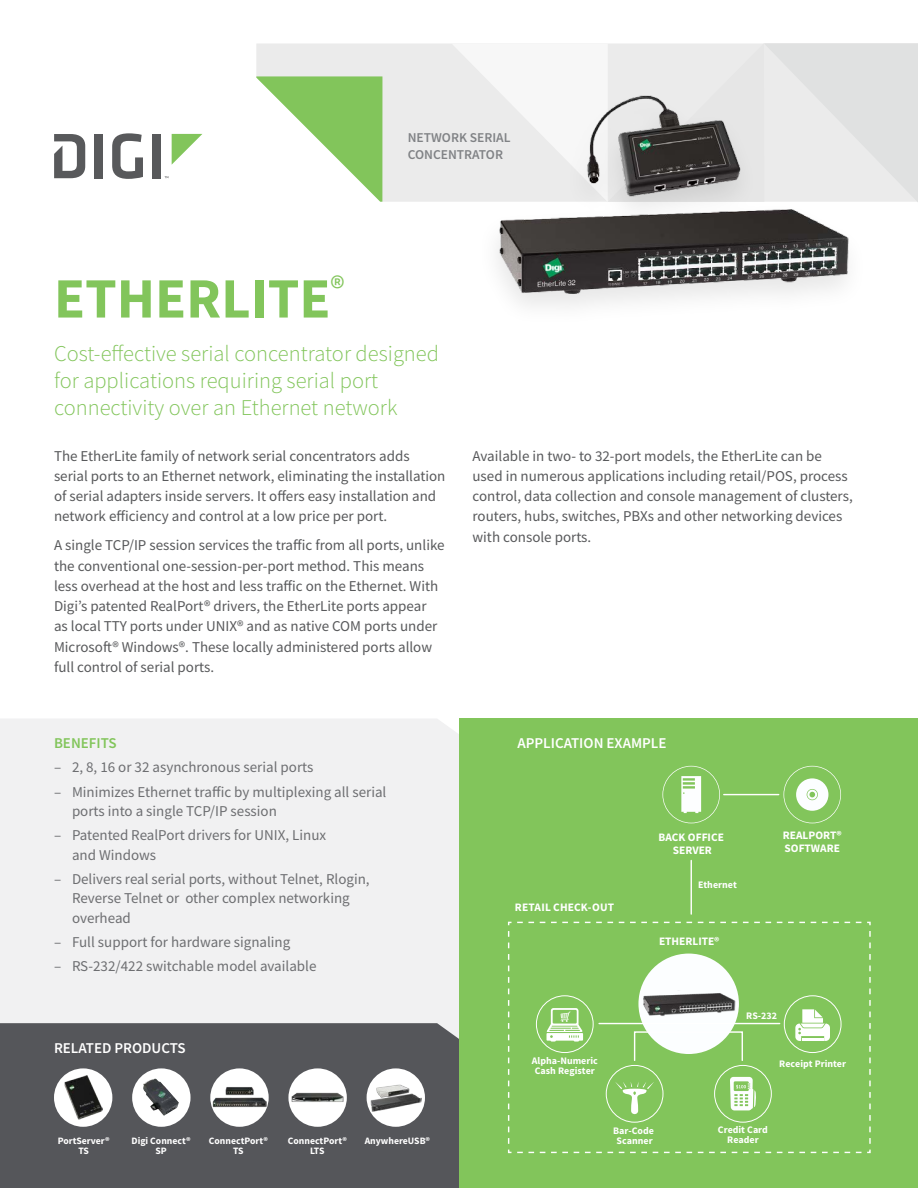
<style>
.page{position:relative;width:918px;height:1188px;background:#fff}
.page>*{position:absolute;margin:0;border:0;box-sizing:border-box;transform-origin:0 0}
.t1{font:700 57px "Source Sans Pro";color:#82c55b}
.Product_Description{font:300 22.5px/27px "Source Sans Pro";color:#82c55b}
.Body_Copy{font:15px/20.2px "Source Sans Pro";color:#58595b}
.Bullets{font:15px/19.5px "Source Sans Pro";color:#6d6e71}
.t2{font:600 15px "Source Sans Pro";color:#fff}
.t3{font:600 15px "Source Sans Pro";color:#82c55b}
.t4{font:600 13.5px/16.5px "Source Sans Pro";color:#808285}
.t5{font:700 11.4px/12.9px "Source Sans Pro";color:#fff;text-align:center}
.t6{font:700 10.05px/9.9px "Source Sans Pro";color:#fff;text-align:center}
.t7{font:700 9.75px/10.5px "Source Sans Pro";color:#fff;text-align:center}
</style>
<div class="page">
<div style="left:95px;top:134px;width:8px;height:44px;background:#58595b"></div>
<svg style="left:112px;top:133px;width:31px;height:46px"></svg>
<div style="left:152px;top:134px;width:9px;height:44px;background:#58595b"></div>
<svg style="left:172px;top:134px;width:30px;height:30px"></svg>
<svg style="left:54px;top:134px;width:31px;height:44px"></svg>
<div style="left:459px;top:718px;width:459px;height:470px;background:#82c55b"></div>
<div style="left:0;top:719px;width:459px;height:304px;background:#f1f1f2"></div>
<div style="left:0;top:1023px;width:459px;height:165px;background:#55565a"></div>
<div style="left:256px;top:44px;width:195px;height:158px;background:#ebebeb"></div>
<svg style="left:256px;top:76px;width:126px;height:126px"></svg>
<svg style="left:451px;top:43px;width:467px;height:159px;background:#e7e8e8"></svg>
<div style="left:54px;top:1068px;width:58px;height:59px;background:#fff;border-radius:50%"></div>
<img style="left:64px;top:1076px;width:38px;height:44px">
<div style="left:210px;top:1068px;width:59px;height:59px;background:#fff;border-radius:50%"></div>
<img style="left:212px;top:1086px;width:55px;height:23px">
<div style="left:367px;top:1068px;width:58px;height:59px;background:#fff;border-radius:50%"></div>
<img style="left:370px;top:1084px;width:51px;height:27px">
<div style="left:132px;top:1068px;width:59px;height:59px;background:#fff;border-radius:50%"></div>
<img style="left:143px;top:1078px;width:36px;height:38px">
<div style="left:288px;top:1068px;width:59px;height:59px;background:#fff;border-radius:50%"></div>
<img style="left:292px;top:1092px;width:51px;height:10px">
<hr style="left:691px;top:860px;width:1px;height:54px;background:#fff">
<svg style="left:662px;top:766px;width:58px;height:57px"></svg>
<svg style="left:508px;top:921px;width:363px;height:233px"></svg>
<img style="left:643px;top:990px;width:92px;height:27px">
<svg style="left:784px;top:766px;width:57px;height:57px"></svg>
<hr style="left:724px;top:794px;width:55px;height:1px;background:#fff">
<hr style="left:599px;top:1023px;width:181px;height:1px;background:#fff">
<div style="left:634px;top:1031px;width:109px;height:30px;border:1px solid #fff"></div>
<img style="left:472px;top:55px;width:407px;height:252px">
<p class="t1" style="left:54px;top:262px;width:292px">ETHERLITE<sup>®</sup></p>
<p class="t4" style="left:408px;top:129px;width:104px">NETWORK SERIAL<br>CONCENTRATOR</p>
<p class="Product_Description" style="left:54px;top:340px;width:387px">Cost-effective serial concentrator designed for applications requiring serial port connectivity over an Ethernet network</p>
<p class="Body_Copy" style="left:54px;top:445px;width:393px">The EtherLite family of network serial concentrators adds serial ports to an Ethernet network, eliminating the installation of serial adapters inside servers. It offers easy installation and network efficiency and control at a low price per port.</p>
<p class="Body_Copy" style="left:54px;top:535px;width:392px">A single TCP/IP session services the traffic from all ports, unlike the conventional one-session-per-port method. This means less overhead at the host and less traffic on the Ethernet. With Digi’s patented RealPort® drivers, the EtherLite ports appear<br>as local TTY ports under UNIX® and as native COM ports under Microsoft® Windows®. These locally administered ports allow full control of serial ports.</p>
<p class="Body_Copy" style="left:472px;top:445px;width:382px">Available in two- to 32-port models, the EtherLite can be used in numerous applications including retail/POS, process control, data collection and console management of clusters, routers, hubs, switches, PBXs and other networking devices with console ports.</p>
<p class="t3" style="left:54px;top:734px;width:64px">BENEFITS</p>
<p class="t2" style="left:518px;top:734px;width:151px">APPLICATION EXAMPLE</p>
<p class="Bullets" style="left:54px;top:758px;width:261px">– 2, 8, 16 or 32 asynchronous serial ports</p>
<p class="Bullets" style="left:72px;top:782px;width:316px;text-indent:-18px">– Minimizes Ethernet traffic by multiplexing all serial ports into a single TCP/IP session</p>
<p class="Bullets" style="left:72px;top:825px;width:256px;text-indent:-18px">– Patented RealPort drivers for UNIX, Linux and Windows</p>
<p class="Bullets" style="left:72px;top:869px;width:299px;text-indent:-18px">– Delivers real serial ports, without Telnet, Rlogin,<br>Reverse Telnet or other complex networking overhead</p>
<p class="Bullets" style="left:54px;top:932px;width:238px">– Full support for hardware signaling</p>
<p class="Bullets" style="left:54px;top:956px;width:264px">– RS-232/422 switchable model available</p>
<p class="t5" style="left:659px;top:831px;width:67px">BACK OFFICE<br>SERVER</p>
<p class="t6" style="left:698px;top:880px;width:40px">Ethernet</p>
<p class="t5" style="left:515px;top:902px;width:101px">RETAIL CHECK-OUT</p>
<p class="t5" style="left:659px;top:935px;width:62px">ETHERLITE®</p>
<p class="t5" style="left:783px;top:830px;width:60px;text-align:left">REALPORT®<br>SOFTWARE</p>
<p class="t2" style="left:54px;top:1038px;width:133px">RELATED PRODUCTS</p>
<p class="t6" style="left:532px;top:1056px;width:67px;text-align:left">Alpha-Numeric<br>Cash Register</p>
<p class="t6" style="left:746px;top:1011px;width:32px">RS-232</p>
<p class="t6" style="left:779px;top:1059px;width:68px">Receipt Printer</p>
<p class="t7" style="left:131px;top:1135px;width:61px">Digi Connect®</p>
<p class="t7" style="left:365px;top:1135px;width:67px">AnywhereUSB®</p>
<p class="t7" style="left:155px;top:1146px;width:13px">SP</p>
<p class="t7" style="left:288px;top:1135px;width:61px">ConnectPort®<br>LTS</p>
<p class="t7" style="left:58px;top:1135px;width:53px">PortServer®<br>TS</p>
<p class="t7" style="left:209px;top:1135px;width:61px">ConnectPort®<br>TS</p>
<p class="t6" style="left:613px;top:1126px;width:42px">Bar-Code<br>Scanner</p>
<p class="t6" style="left:718px;top:1125px;width:52px">Credit Card<br>Reader</p>
</div>
